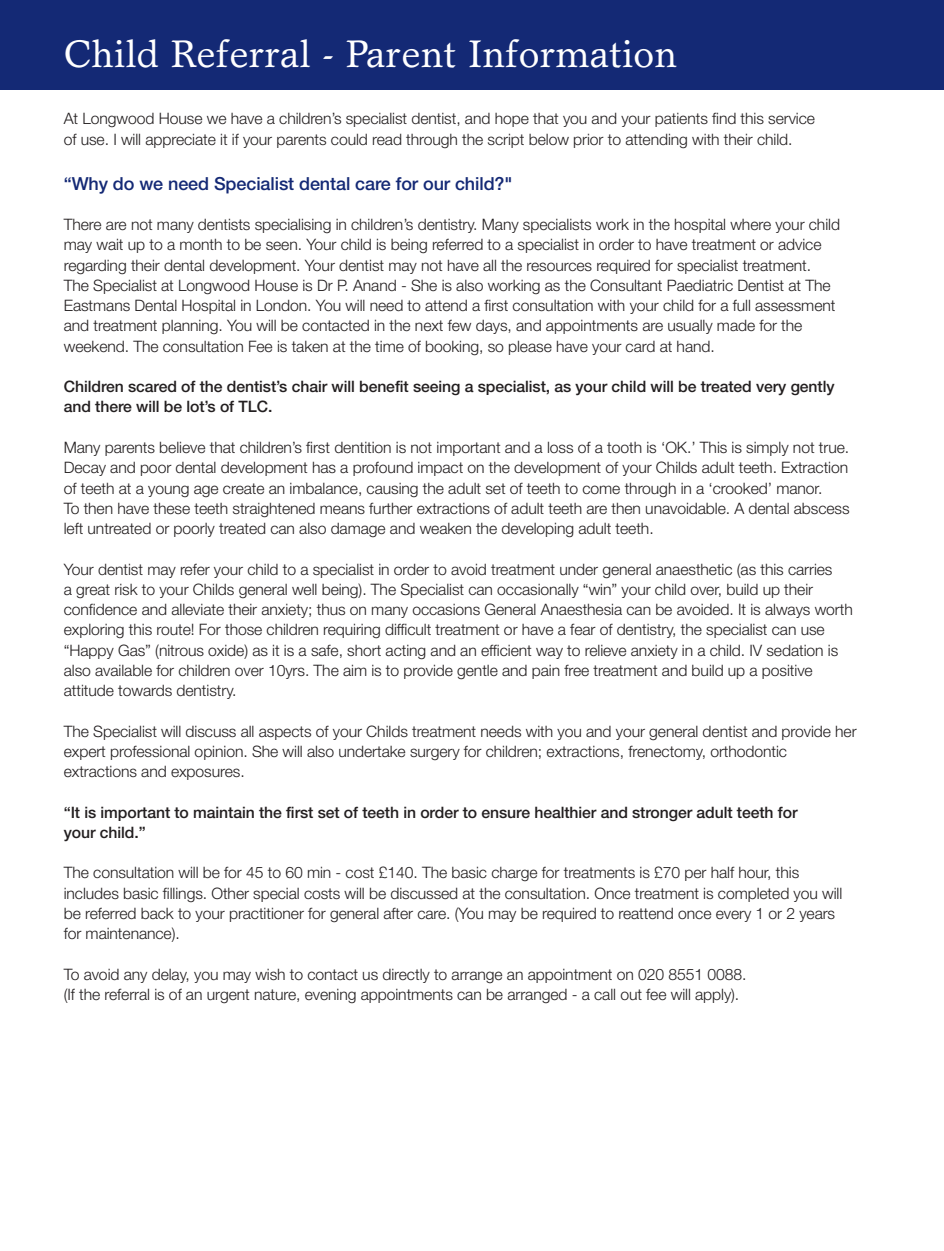
<style>
.page{position:relative;width:944px;height:1251px;background:#fff}
.page>*{position:absolute;margin:0;border:0;box-sizing:border-box;transform-origin:0 0}
.t1{font:38.7px "Garth Graphic";color:#fff}
.t2{font:500 18px "Helvetica Neue";letter-spacing:-.005em;color:#142975}
.t3{font:300 15.75px/20.2px "Helvetica Neue";letter-spacing:-.005em;color:#231f20}
.t4{font:500 15.75px/20.2px "Helvetica Neue";letter-spacing:-.005em;color:#231f20}
</style>
<div class="page">
<div style="left:0;top:1px;width:944px;height:89px;background:#142975"></div>
<h1 class="t1" style="left:64px;top:30px;width:615px">Child Referral - Parent Information</h1>
<p class="t3" style="left:64px;top:108px;width:753px">At Longwood House we have a children’s specialist dentist, and hope that you and your patients find this service of use. I will appreciate it if your parents could read through the script below prior to attending with their child.</p>
<p class="t2" style="left:64px;top:172px;width:450px">“Why do we need Specialist dental care for our child?"</p>
<p class="t3" style="left:64px;top:214px;width:778px">There are not many dentists specialising in children’s dentistry. Many specialists work in the hospital where your child may wait up to a month to be seen. Your child is being referred to a specialist in order to have treatment or advice regarding their dental development. Your dentist may not have all the resources required for specialist treatment.<br>The Specialist at Longwood House is Dr P. Anand - She is also working as the Consultant Paediatric Dentist at The Eastmans Dental Hospital in London. You will need to attend a first consultation with your child for a full assessment and treatment planning. You will be contacted in the next few days, and appointments are usually made for the weekend. The consultation Fee is taken at the time of booking, so please have your card at hand.</p>
<p class="t4" style="left:64px;top:376px;width:772px">Children scared of the dentist’s chair will benefit seeing a specialist, as your child will be treated very gently and there will be lot’s of TLC.</p>
<p class="t3" style="left:64px;top:437px;width:787px">Many parents believe that children’s first dentition is not important and a loss of a tooth is ‘OK.’ This is simply not true.<br>Decay and poor dental development has a profound impact on the development of your Childs adult teeth. Extraction of teeth at a young age create an imbalance, causing the adult set of teeth to come through in a ‘crooked’ manor.<br>To then have these teeth straightened means further extractions of adult teeth are then unavoidable. A dental abscess left untreated or poorly treated can also damage and weaken the developing adult teeth.</p>
<p class="t3" style="left:64px;top:558px;width:791px">Your dentist may refer your child to a specialist in order to avoid treatment under general anaesthetic (as this carries<br>a great risk to your Childs general well being). The Specialist can occasionally “win” your child over, build up their confidence and alleviate their anxiety; thus on many occasions General Anaesthesia can be avoided. It is always worth exploring this route! For those children requiring difficult treatment or have a fear of dentistry, the specialist can use “Happy Gas” (nitrous oxide) as it is a safe, short acting and an efficient way to relieve anxiety in a child. IV sedation is also available for children over 10yrs. The aim is to provide gentle and pain free treatment and build up a positive attitude towards dentistry.</p>
<p class="t3" style="left:64px;top:720px;width:794px">The Specialist will discuss all aspects of your Childs treatment needs with you and your general dentist and provide her expert professional opinion. She will also undertake surgery for children; extractions, frenectomy, orthodontic extractions and exposures.</p>
<p class="t4" style="left:64px;top:802px;width:735px">“It is important to maintain the first set of teeth in order to ensure healthier and stronger adult teeth for your child.”</p>
<p class="t3" style="left:64px;top:862px;width:780px">The consultation will be for 45 to 60 min - cost £140. The basic charge for treatments is £70 per half hour, this includes basic fillings. Other special costs will be discussed at the consultation. Once treatment is completed you will be referred back to your practitioner for general after care. (You may be required to reattend once every 1 or 2 years for maintenance).</p>
<p class="t3" style="left:64px;top:963px;width:684px">To avoid any delay, you may wish to contact us directly to arrange an appointment on 020 8551 0088. (If the referral is of an urgent nature, evening appointments can be arranged - a call out fee will apply).</p>
</div>
